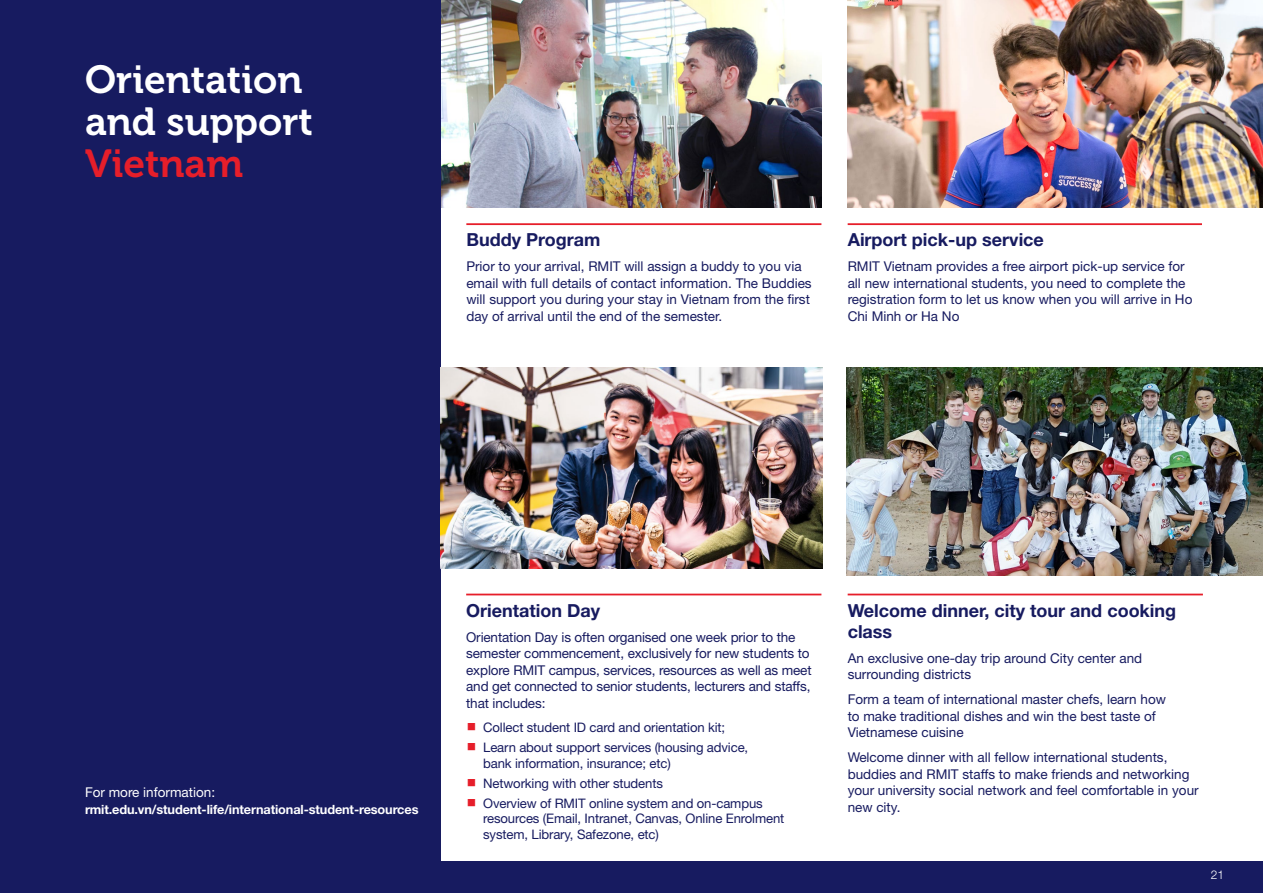
<style>
.page{position:relative;width:1263px;height:893px;background:#fff}
.page>*{position:absolute;margin:0;border:0;box-sizing:border-box;transform-origin:0 0}
.t1{font:39px/42px "Museo 700";color:#fff}
.t2{font:39px "Museo 700";color:#e61e2a}
.t3{font:700 18px/21px "Helvetica Neue LT Pro";color:#171b60}
.t4{font:13.5px/16.5px "Helvetica Neue LT Pro";color:#171b60}
.t5{font:13.5px "Helvetica Neue LT Pro";color:#fff}
.t6{font:13.2px/15.8px "Helvetica Neue LT Pro";letter-spacing:-.01em;color:#171b60}
.t7{font:700 12.75px "Helvetica Neue LT Pro";letter-spacing:-.01em;color:#fff}
.t8{font:300 12px "Helvetica Neue LT Pro";color:#fff}
.s1{font-family:"Letter Gothic Std";font-size:18px;color:#e61e2a}
</style>
<div class="page">
<div style="left:0;top:861px;width:1263px;height:32px;background:#171b60"></div>
<img style="left:441px;top:0;width:380px;height:208px">
<div style="left:0;top:0;width:441px;height:861px;background:#171b60"></div>
<hr style="left:466px;top:594px;width:355px;height:1px;background:#e61e2a">
<img style="left:847px;top:367px;width:416px;height:208px">
<img style="left:848px;top:0;width:415px;height:208px">
<hr style="left:466px;top:223px;width:355px;height:2px;background:#e61e2a">
<hr style="left:848px;top:594px;width:355px;height:1px;background:#e61e2a">
<hr style="left:848px;top:223px;width:354px;height:2px;background:#e61e2a">
<img style="left:441px;top:367px;width:381px;height:202px">
<h1 class="t1" style="left:85px;top:59px;width:229px">Orientation and support</h1>
<h1 class="t2" style="left:85px;top:142px;width:160px">Vietnam</h1>
<h2 class="t3" style="left:466px;top:229px;width:136px">Buddy Program</h2>
<p class="t4" style="left:466px;top:258px;width:347px">Prior to your arrival, RMIT will assign a buddy to you via email with full details of contact information. The Buddies will support you during your stay in Vietnam from the first day of arrival until the end of the semester.</p>
<h2 class="t3" style="left:848px;top:229px;width:198px">Airport pick-up service</h2>
<p class="t4" style="left:848px;top:258px;width:346px">RMIT Vietnam provides a free airport pick-up service for all new international students, you need to complete the registration form to let us know when you will arrive in Ho Chi Minh or Ha No</p>
<p class="t5" style="left:85px;top:784px;width:132px">For more information:</p>
<p class="t7" style="left:85px;top:801px;width:335px">rmit.edu.vn/student-life/international-student-resources</p>
<h2 class="t3" style="left:466px;top:599px;width:135px">Orientation Day</h2>
<p class="t4" style="left:466px;top:628px;width:347px">Orientation Day is often organised one week prior to the semester commencement, exclusively for new students to explore RMIT campus, services, resources as well as meet and get connected to senior students, lecturers and staffs, that includes:</p>
<p class="t6" style="left:466px;top:719px;width:261px"><span class="s1">■</span> Collect student ID card and orientation kit;</p>
<p class="t6" style="left:483px;top:739px;width:267px;text-indent:-17px"><span class="s1">■</span> Learn about support services (housing advice, bank information, insurance; etc)</p>
<p class="t6" style="left:466px;top:775px;width:198px"><span class="s1">■</span> Networking with other students</p>
<p class="t6" style="left:483px;top:795px;width:303px;text-indent:-17px"><span class="s1">■</span> Overview of RMIT online system and on-campus resources (Email, Intranet, Canvas, Online Enrolment system, Library, Safezone, etc)</p>
<h2 class="t3" style="left:848px;top:599px;width:330px">Welcome dinner, city tour and cooking class</h2>
<p class="t4" style="left:848px;top:649px;width:296px">An exclusive one-day trip around City center and surrounding districts</p>
<p class="t4" style="left:848px;top:691px;width:320px">Form a team of international master chefs, learn how to make traditional dishes and win the best taste of<br>Vietnamese cuisine</p>
<p class="t4" style="left:848px;top:749px;width:353px">Welcome dinner with all fellow international students, buddies and RMIT staffs to make friends and networking your university social network and feel comfortable in your new city.</p>
<p class="t8" style="left:1211px;top:868px;width:15px">21</p>
</div>
